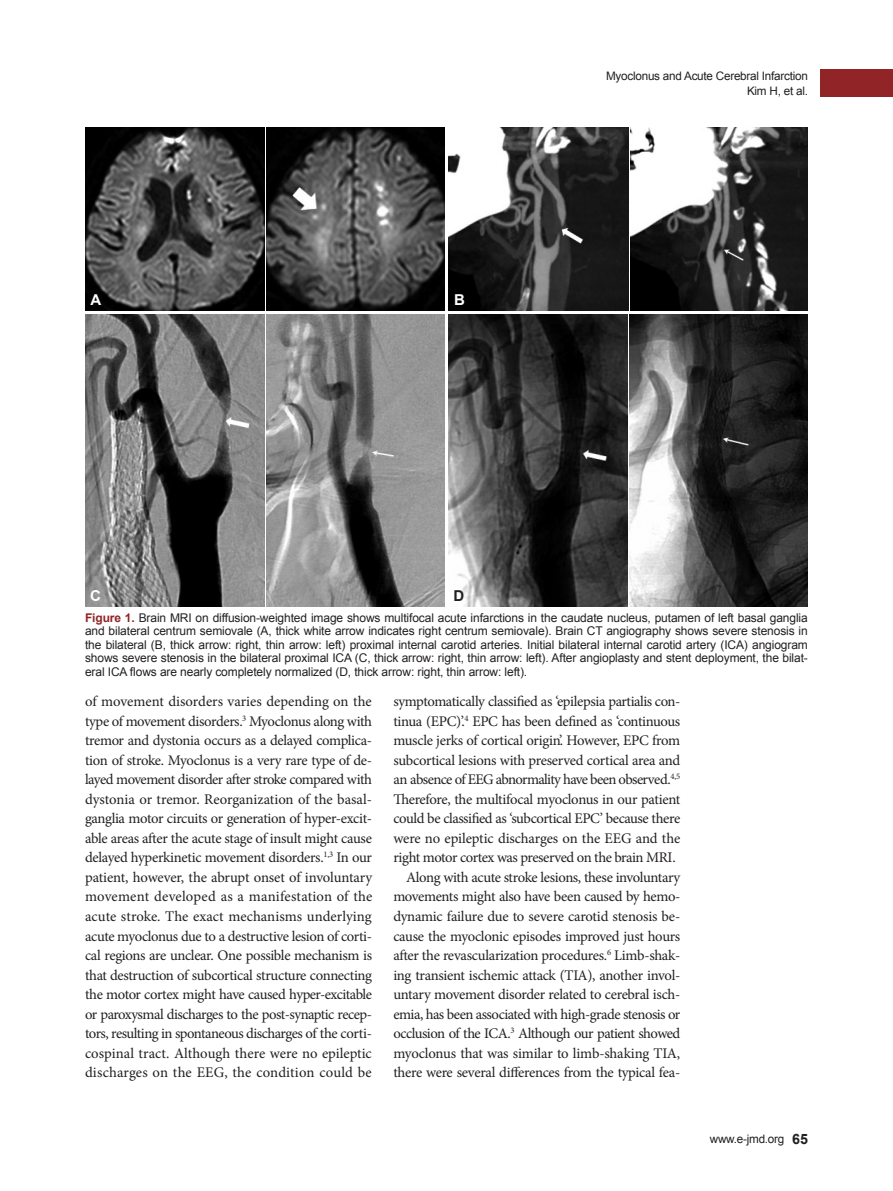
<style>
.page{position:relative;width:893px;height:1191px;background:#fff}
.page>*{position:absolute;margin:0;border:0;box-sizing:border-box;transform-origin:0 0}
.t1{font:700 15px "Arial";color:#fff}
.t2{font:700 15px "Arial";color:#231f20}
.본문{font:14.7px/19.5px "Minion Pro";letter-spacing:-.015em;color:#231f20;text-align:justify}
.그림제목{font:12px/13.5px "Arial";letter-spacing:-.01em;color:#231f20;text-align:justify}
.t3{font:11.7px "Arial";letter-spacing:-.02em;color:#231f20}
.s1{font-weight:700;color:#912427}
.s2{font-weight:700;font-size:14.25px}
</style>
<div class="page">
<div style="left:821px;top:69px;width:72px;height:28px;background:#912427"></div>
<img style="left:85px;top:128px;width:179px;height:182px">
<img style="left:266px;top:128px;width:179px;height:182px">
<img style="left:449px;top:128px;width:179px;height:182px">
<img style="left:630px;top:128px;width:178px;height:182px">
<img style="left:85px;top:314px;width:179px;height:292px">
<img style="left:266px;top:314px;width:179px;height:292px">
<img style="left:448px;top:314px;width:360px;height:292px">
<p class="t1" style="left:91px;top:290px;width:12px">A</p>
<p class="t1" style="left:454px;top:290px;width:12px">B</p>
<p class="t1" style="left:90px;top:586px;width:12px">C</p>
<p class="t2" style="left:454px;top:586px;width:12px">D</p>
<p class="t3" style="left:606px;top:68px;width:203px">Myoclonus and Acute Cerebral Infarction</p>
<p class="t3" style="left:747px;top:83px;width:62px">Kim H, et al.</p>
<p class="그림제목" style="left:85px;top:611px;width:724px"><span class="s1">Figure 1.</span> Brain MRI on diffusion-weighted image shows multifocal acute infarctions in the caudate nucleus, putamen of left basal ganglia and bilateral centrum semiovale (A, thick white arrow indicates right centrum semiovale). Brain CT angiography shows severe stenosis in the bilateral (B, thick arrow: right, thin arrow: left) proximal internal carotid arteries. Initial bilateral internal carotid artery (ICA) angiogram shows severe stenosis in the bilateral proximal ICA (C, thick arrow: right, thin arrow: left). After angioplasty and stent deployment, the bilat&shy;eral ICA flows are nearly completely normalized (D, thick arrow: right, thin arrow: left).</p>
<p class="본문" style="left:85px;top:692px;width:289px">of movement disorders varies depending on the type of movement disorders.<sup>3</sup> Myoclonus along with tremor and dystonia occurs as a delayed complica&shy;tion of stroke. Myoclonus is a very rare type of de&shy;layed movement disorder after stroke compared with dystonia or tremor. Reorganization of the basal&shy;ganglia motor circuits or generation of hyper-excit&shy;able areas after the acute stage of insult might cause delayed hyperkinetic movement disorders.<sup>1,3</sup> In our patient, however, the abrupt onset of involuntary movement developed as a manifestation of the acute stroke. The exact mechanisms underlying acute myoclonus due to a destructive lesion of corti&shy;cal regions are unclear. One possible mechanism is that destruction of subcortical structure connecting the motor cortex might have caused hyper-excitable or paroxysmal discharges to the post-synaptic recep&shy;tors, resulting in spontaneous discharges of the corti&shy;cospinal tract. Although there were no epileptic discharges on the EEG, the condition could be</p>
<p class="본문" style="left:393px;top:692px;width:289px">symptomatically classified as ‘epilepsia partialis con&shy;tinua (EPC)’.<sup>4</sup> EPC has been defined as ‘continuous muscle jerks of cortical origin’. However, EPC from subcortical lesions with preserved cortical area and an absence of EEG abnormality have been observed.<sup>4,5<br></sup>Therefore, the multifocal myoclonus in our patient could be classified as ‘subcortical EPC’ because there were no epileptic discharges on the EEG and the right motor cortex was preserved on the brain MRI.</p>
<p class="본문" style="left:393px;top:867px;width:289px;text-indent:13px">Along with acute stroke lesions, these involuntary movements might also have been caused by hemo&shy;dynamic failure due to severe carotid stenosis be&shy;cause the myoclonic episodes improved just hours after the revascularization procedures.<sup>6</sup> Limb-shak&shy;ing transient ischemic attack (TIA), another invol&shy;untary movement disorder related to cerebral isch&shy;emia, has been associated with high-grade stenosis or occlusion of the ICA.<sup>3</sup> Although our patient showed myoclonus that was similar to limb-shaking TIA, there were several differences from the typical fea-</p>
<p class="t3" style="left:710px;top:1131px;width:100px">www.e-jmd.org <span class="s2">65</span></p>
</div>
